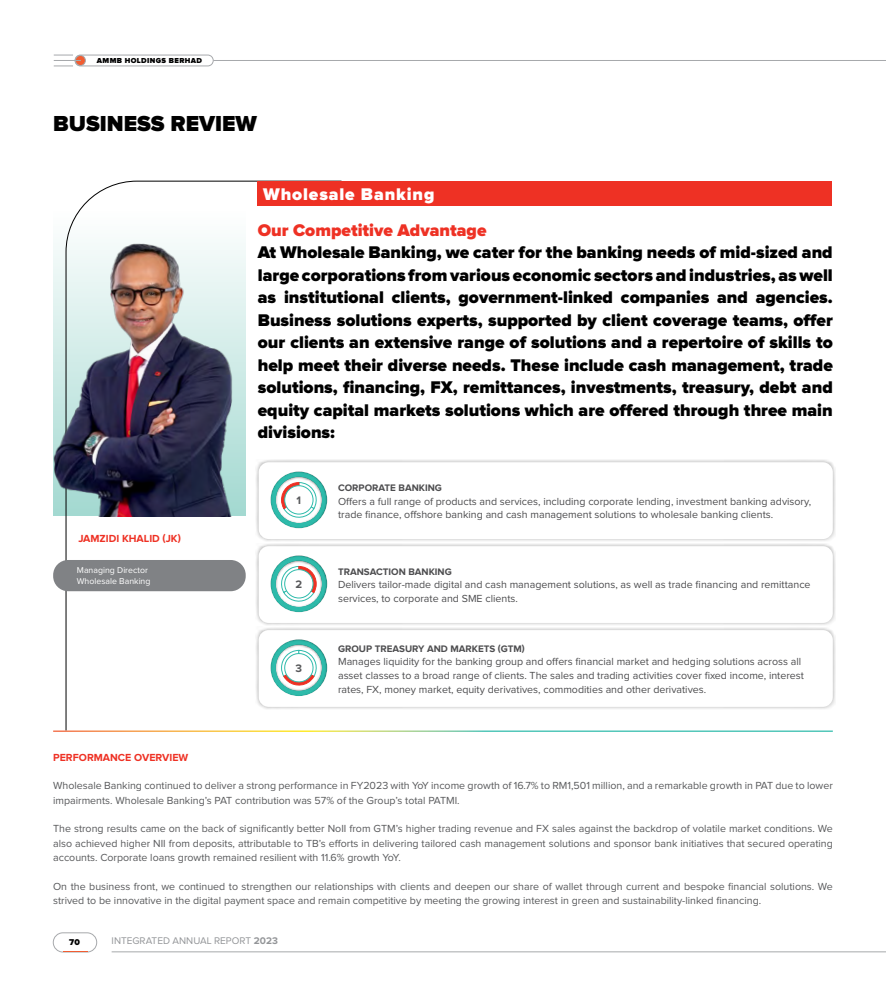
<style>
.page{position:relative;width:886px;height:993px;background:#fff}
.page>*{position:absolute;margin:0;border:0;box-sizing:border-box;transform-origin:0 0}
.t1{font:900 22.5px "Proxima Nova";color:#000}
.t2{font:900 17.5px/22.5px "Proxima Nova";color:#000;text-align:justify}
.t3{font:900 17.5px "Proxima Nova";color:#ee3124}
.t4{font:900 17.5px "Proxima Nova";letter-spacing:.05em;color:#fff}
.t5{font:700 11.25px "Proxima Nova";color:#58595b}
.t6{font:10.62px/14.4px "Proxima Nova";color:#58595b}
.t7{font:10.62px/13.8px "Proxima Nova";color:#4d4d4f}
.t8{font:700 10.62px "Proxima Nova";color:#ee3124}
.t9{font:10px "Proxima Nova";color:#939598}
.t10{font:700 9.75px "Proxima Nova";color:#4d4d4f}
.t11{font:8.75px/11.2px "Proxima Nova";color:#fff}
.t12{font:900 8.75px "Proxima Nova";color:#000}
.t13{font:900 7.5px "Proxima Nova";letter-spacing:.05em;color:#000}
.s1{font-weight:700}
</style>
<div class="page">
<div style="left:53px;top:932px;width:44px;height:19px;border:1px solid #a7a9ac;border-radius:10px"></div>
<svg style="left:63px;top:950px;width:24px;height:1px"></svg>
<hr style="left:112px;top:951px;width:774px;height:1px;background:#a7a9ac">
<div style="left:75px;top:55px;width:10px;height:10px;background:#f15d32;border-radius:50%"></div>
<div style="left:75px;top:55px;width:11px;height:11px;border:1px solid #a7a9ac;border-radius:50%"></div>
<div style="left:75px;top:55px;width:138px;height:11px;border:1px solid #a7a9ac;border-radius:5px"></div>
<hr style="left:213px;top:60px;width:673px;height:1px;background:#a7a9ac">
<svg style="left:54px;top:55px;width:27px;height:12px"></svg>
<svg style="left:66px;top:181px;width:192px;height:549px"></svg>
<div style="left:53px;top:559px;width:193px;height:32px;background:#808285;border-radius:15px"></div>
<div style="left:255px;top:459px;width:581px;height:83px;background:#000;opacity:.3"></div>
<div style="left:259px;top:462px;width:574px;height:77px;background:#fff;border-radius:10px"></div>
<div style="left:255px;top:542px;width:581px;height:84px;background:#000;opacity:.3"></div>
<div style="left:259px;top:546px;width:574px;height:76px;background:#fff;border-radius:10px"></div>
<div style="left:255px;top:626px;width:581px;height:83px;background:#000;opacity:.3"></div>
<div style="left:259px;top:630px;width:574px;height:76px;background:#fff;border-radius:10px"></div>
<div style="left:259px;top:463px;width:79px;height:65px;background:#000;opacity:.75"></div>
<div style="left:264px;top:468px;width:68px;height:55px;background:#000;opacity:.75"></div>
<svg style="left:281px;top:481px;width:38px;height:38px"></svg>
<div style="left:285px;top:485px;width:28px;height:29px;background:#fff;border-radius:50%"></div>
<div style="left:284px;top:485px;width:29px;height:29px;border:1px solid #2ebbab;border-radius:50%"></div>
<div style="left:259px;top:547px;width:79px;height:65px;background:#000;opacity:.75"></div>
<div style="left:264px;top:552px;width:68px;height:55px;background:#000;opacity:.75"></div>
<svg style="left:279px;top:565px;width:38px;height:38px"></svg>
<div style="left:285px;top:569px;width:28px;height:28px;background:#fff;border-radius:50%"></div>
<div style="left:284px;top:569px;width:29px;height:29px;border:1px solid #2ebbab;border-radius:50%"></div>
<div style="left:259px;top:631px;width:79px;height:65px;background:#000;opacity:.75"></div>
<div style="left:264px;top:636px;width:68px;height:55px;background:#000;opacity:.75"></div>
<svg style="left:281px;top:649px;width:38px;height:38px"></svg>
<div style="left:258px;top:181px;width:574px;height:25px;background:#ee3124"></div>
<img style="left:53px;top:220px;width:194px;height:296px">
<p class="t13" style="left:97px;top:57px;width:107px">AMMB HOLDINGS BERHAD</p>
<h1 class="t1" style="left:53px;top:111px;width:205px">BUSINESS REVIEW</h1>
<h2 class="t4" style="left:263px;top:184px;width:173px">Wholesale Banking</h2>
<h2 class="t3" style="left:258px;top:220px;width:230px">Our Competitive Advantage</h2>
<p class="t2" style="left:258px;top:241px;width:576px">At Wholesale Banking, we cater for the banking needs of mid-sized and large corporations from various economic sectors and industries, as well as institutional clients, government-linked companies and agencies.<br>Business solutions experts, supported by client coverage teams, offer our clients an extensive range of solutions and a repertoire of skills to help meet their diverse needs. These include cash management, trade solutions, financing, FX, remittances, investments, treasury, debt and equity capital markets solutions which are offered through three main divisions:</p>
<p class="t8" style="left:78px;top:532px;width:104px">JAMZIDI KHALID (JK)</p>
<p class="t11" style="left:77px;top:564px;width:75px">Managing Director<br>Wholesale Banking</p>
<p class="t5" style="left:297px;top:494px;width:6px">1</p>
<p class="t5" style="left:295px;top:578px;width:8px">2</p>
<p class="t5" style="left:296px;top:661px;width:8px">3</p>
<p class="t10" style="left:338px;top:481px;width:105px">CORPORATE BANKING</p>
<p class="t7" style="left:338px;top:494px;width:474px">Offers a full range of products and services, including corporate lending, investment banking advisory, trade finance, offshore banking and cash management solutions to wholesale banking clients.</p>
<p class="t10" style="left:338px;top:565px;width:115px">TRANSACTION BANKING</p>
<p class="t7" style="left:338px;top:578px;width:474px">Delivers tailor-made digital and cash management solutions, as well as trade financing and remittance services, to corporate and SME clients.</p>
<p class="t10" style="left:338px;top:642px;width:188px">GROUP TREASURY AND MARKETS (GTM)</p>
<p class="t7" style="left:338px;top:655px;width:467px">Manages liquidity for the banking group and offers financial market and hedging solutions across all asset classes to a broad range of clients. The sales and trading activities cover fixed income, interest rates, FX, money market, equity derivatives, commodities and other derivatives.</p>
<p class="t8" style="left:53px;top:751px;width:137px">PERFORMANCE OVERVIEW</p>
<p class="t6" style="left:53px;top:778px;width:781px">Wholesale Banking continued to deliver a strong performance in FY2023 with YoY income growth of 16.7% to RM1,501 million, and a remarkable growth in PAT due to lower impairments. Wholesale Banking’s PAT contribution was 57% of the Group’s total PATMI.</p>
<p class="t6" style="left:53px;top:821px;width:781px;text-align:justify">The strong results came on the back of significantly better NoII from GTM’s higher trading revenue and FX sales against the backdrop of volatile market conditions. We also achieved higher NII from deposits, attributable to TB’s efforts in delivering tailored cash management solutions and sponsor bank initiatives that secured operating accounts. Corporate loans growth remained resilient with 11.6% growth YoY.</p>
<p class="t6" style="left:53px;top:879px;width:781px">On the business front, we continued to strengthen our relationships with clients and deepen our share of wallet through current and bespoke financial solutions. We strived to be innovative in the digital payment space and remain competitive by meeting the growing interest in green and sustainability-linked financing.</p>
<p class="t12" style="left:69px;top:936px;width:12px">70</p>
<p class="t9" style="left:112px;top:935px;width:168px">INTEGRATED ANNUAL REPORT <span class="s1">2023</span></p>
</div>
